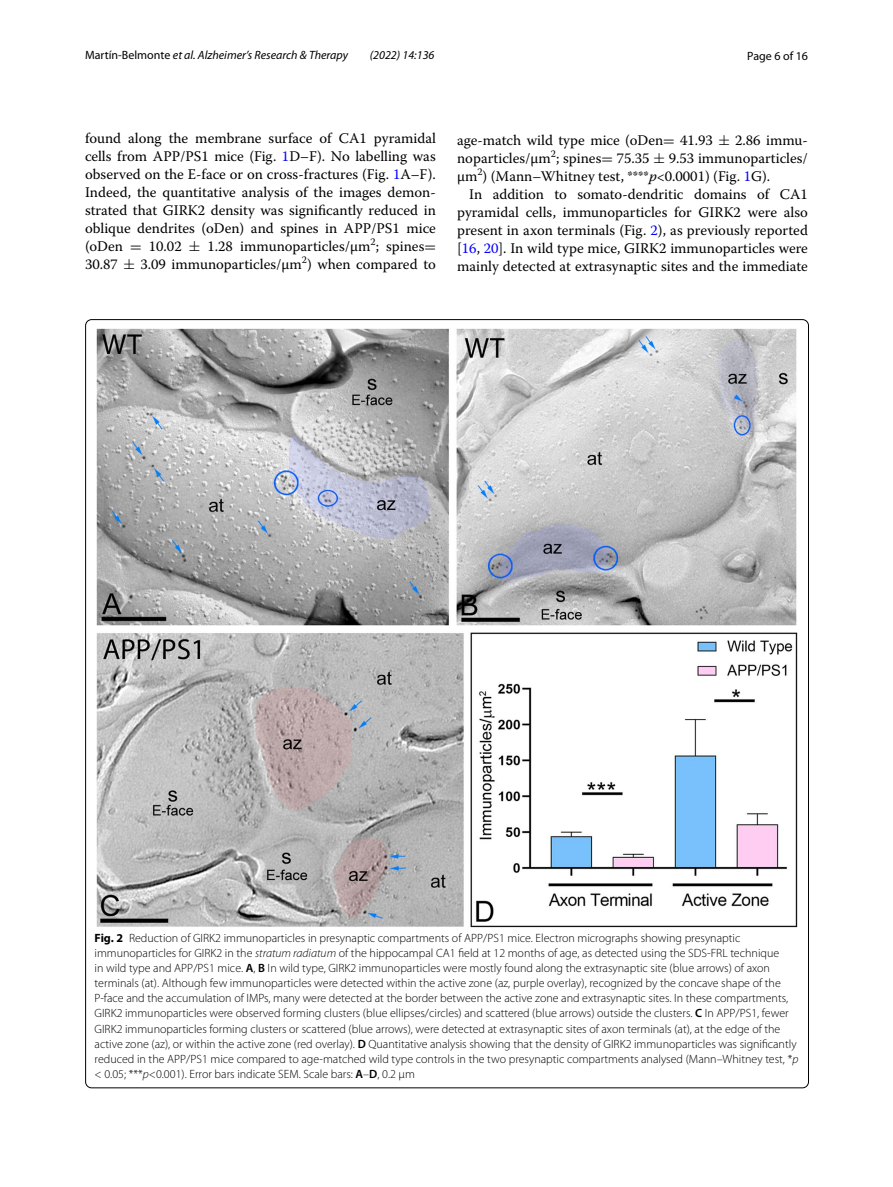
<style>
.page{position:relative;width:893px;height:1187px;background:#fff}
.page>*{position:absolute;margin:0;border:0;box-sizing:border-box;transform-origin:0 0}
.t1{font:14.7px/18px "Warnock Pro";color:#000;text-align:justify}
.t2{font:300 12px/15px "Myriad Pro";color:#000}
.t3{font:italic 12px "Myriad Pro";color:#000}
.t4{font:12px "Myriad Pro";color:#000}
.s1{font-style:normal}
.s2{color:#00f}
.s3{font-family:"MTSY"}
.s4{font-style:italic}
.s5{font-weight:700}
.s6{font-weight:600}
</style>
<div class="page">
<img style="left:97px;top:328px;width:700px;height:599px">
<p class="t3" style="left:85px;top:48px;width:264px"><span class="s1">Martín‑Belmonte</span> et al. Alzheimer’s Research &amp; Therapy</p>
<p class="t3" style="left:370px;top:48px;width:66px">(2022) 14:136</p>
<p class="t4" style="left:747px;top:48px;width:62px">Page 6 of 16</p>
<p class="t1" style="left:85px;top:128px;width:352px">found along the membrane surface of CA1 pyramidal cells from APP/PS1 mice (Fig. <span class="s2">1</span>D–F). No labelling was observed on the E-face or on cross-fractures (Fig. <span class="s2">1</span>A–F).<br>Indeed, the quantitative analysis of the images demon&shy;strated that GIRK2 density was significantly reduced in oblique dendrites (oDen) and spines in APP/PS1 mice (oDen <span class="s3">=</span> 10.02 <span class="s3">±</span> 1.28 immunoparticles/μm<sup>2</sup>; spines<span class="s3">= </span>30.87 <span class="s3">±</span> 3.09 immunoparticles/μm<sup>2</sup>) when compared to</p>
<p class="t1" style="left:457px;top:131px;width:352px">age-match wild type mice (oDen<span class="s3">=</span> 41.93 <span class="s3">±</span> 2.86 immu&shy;noparticles/μm<sup>2</sup>; spines<span class="s3">=</span> 75.35 <span class="s3">±</span> 9.53 immunoparticles/ μm<sup>2</sup>) (Mann–Whitney test, ****<span class="s4">p</span>&lt;0.0001) (Fig. <span class="s2">1</span>G).</p>
<p class="t1" style="left:457px;top:184px;width:352px;text-indent:12px">In addition to somato-dendritic domains of CA1 pyramidal cells, immunoparticles for GIRK2 were also present in axon terminals (Fig. <span class="s2">2</span>), as previously reported [<span class="s2">16</span>, <span class="s2">20</span>]. In wild type mice, GIRK2 immunoparticles were mainly detected at extrasynaptic sites and the immediate</p>
<p class="t2" style="left:95px;top:931px;width:705px"><span class="s5">Fig. 2</span> Reduction of GIRK2 immunoparticles in presynaptic compartments of APP/PS1 mice. Electron micrographs showing presynaptic immunoparticles for GIRK2 in the <span class="s4">stratum radiatum</span> of the hippocampal CA1 field at 12 months of age, as detected using the SDS-FRL technique<br>in wild type and APP/PS1 mice. <span class="s6">A</span>, <span class="s6">B</span> In wild type, GIRK2 immunoparticles were mostly found along the extrasynaptic site (blue arrows) of axon terminals (at). Although few immunoparticles were detected within the active zone (az, purple overlay), recognized by the concave shape of the P-face and the accumulation of IMPs, many were detected at the border between the active zone and extrasynaptic sites. In these compartments, GIRK2 immunoparticles were observed forming clusters (blue ellipses/circles) and scattered (blue arrows) outside the clusters. <span class="s6">C</span> In APP/PS1, fewer GIRK2 immunoparticles forming clusters or scattered (blue arrows), were detected at extrasynaptic sites of axon terminals (at), at the edge of the active zone (az), or within the active zone (red overlay). <span class="s6">D</span> Quantitative analysis showing that the density of GIRK2 immunoparticles was significantly reduced in the APP/PS1 mice compared to age-matched wild type controls in the two presynaptic compartments analysed (Mann–Whitney test, *<span class="s4">p </span>&lt; 0.05; ***<span class="s4">p</span>&lt;0.001). Error bars indicate SEM. Scale bars: <span class="s6">A</span>–<span class="s6">D</span>, 0.2 μm</p>
</div>
